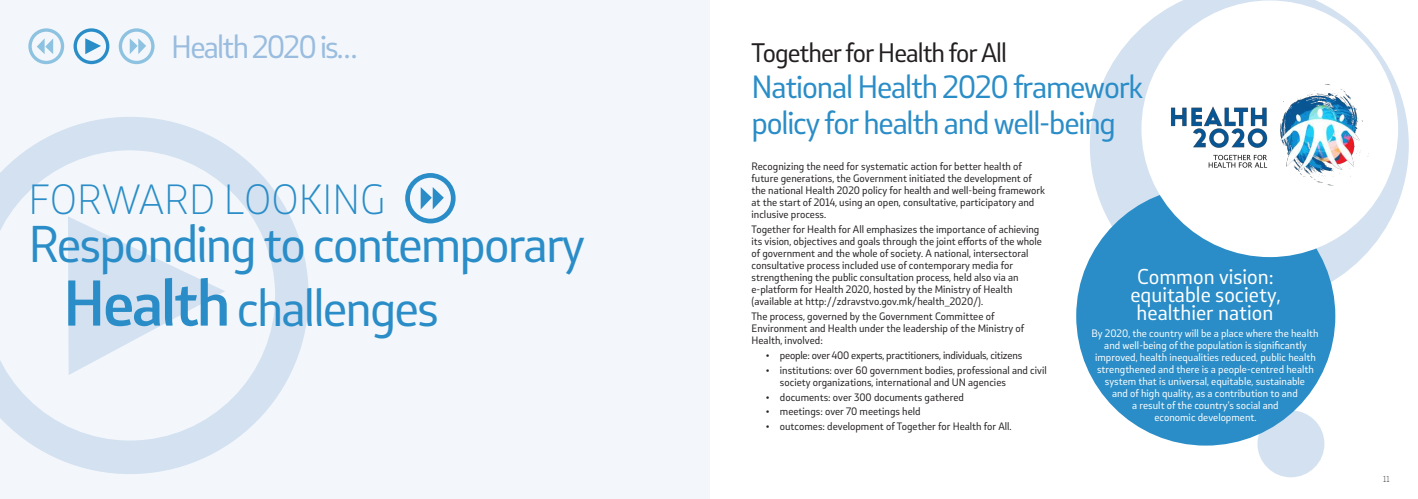
<style>
.page{position:relative;width:1418px;height:499px;background:#fff}
.page>*{position:absolute;margin:0;border:0;box-sizing:border-box;transform-origin:0 0}
.t1{font:48.2px/63.2px "Stobi Sans";letter-spacing:-.04em;color:#2a8dc7}
.t2{font:300 39.4px "Stobi Sans";color:#2a8dc7}
.t3{font:30px/36px "Stobi Sans";letter-spacing:-.04em;color:#2a8dc7}
.t4{font:30px "Stobi Sans";letter-spacing:-.06em;color:#99bcdf}
.t5{font:25px "Stobi Sans";letter-spacing:-.04em;color:#231f20}
.t6{font:20px/18px "Stobi Sans";color:#fff;text-align:center}
.t7{font:10px/12px "Stobi Sans";color:#231f20}
.t8{font:10px/12px "Stobi Sans";color:#fff;text-align:center}
.t9{font:10px "Stobi Sans";letter-spacing:-.02em;color:#231f20}
.t10{font:300 8px "Stobi Sans";color:#231f20}
.s1{font-weight:500;font-size:60.2px}
</style>
<div class="page">
<div style="left:1257px;top:410px;width:67px;height:67px;background:#d3e1f1;border-radius:50%"></div>
<div style="left:0;top:0;width:709px;height:499px;background:#f3f7fb"></div>
<svg style="left:0;top:117px;width:309px;height:357px"></svg>
<svg style="left:68px;top:216px;width:157px;height:159px"></svg>
<svg style="left:74px;top:28px;width:35px;height:36px"></svg>
<svg style="left:119px;top:28px;width:35px;height:36px"></svg>
<svg style="left:28px;top:28px;width:36px;height:36px"></svg>
<svg style="left:405px;top:173px;width:50px;height:50px"></svg>
<svg style="left:1089px;top:0;width:319px;height:305px;fill:#d3e1f1"></svg>
<div style="left:1076px;top:187px;width:259px;height:259px;background:#2a8dc7;border-radius:50%"></div>
<div style="left:1141px;top:0;width:257px;height:257px;background:#fff;border-radius:50%"></div>
<img style="left:1171px;top:84px;width:192px;height:102px">
<h3 class="t4" style="left:171px;top:26px;width:187px">Health 2020 is…</h3>
<h2 class="t2" style="left:28px;top:172px;width:358px">FORWARD LOOKING</h2>
<h1 class="t1" style="left:63px;top:212px;width:523px;text-indent:-35px">Responding to contemporary<br><span class="s1">Health</span> challenges</h1>
<h3 class="t5" style="left:751px;top:35px;width:257px">Together for Health for All</h3>
<h3 class="t3" style="left:751px;top:68px;width:393px">National Health 2020 framework policy for health and well-being</h3>
<p class="t7" style="left:751px;top:160px;width:295px">Recognizing the need for systematic action for better health of future generations, the Government initiated the development of the national Health 2020 policy for health and well-being framework at the start of 2014, using an open, consultative, participatory and inclusive process.</p>
<p class="t7" style="left:751px;top:223px;width:292px">Together for Health for All emphasizes the importance of achieving its vision, objectives and goals through the joint efforts of the whole of government and the whole of society. A national, intersectoral consultative process included use of contemporary media for strengthening the public consultation process, held also via an e-platform for Health 2020, hosted by the Ministry of Health (available at http://zdravstvo.gov.mk/health_2020/).</p>
<p class="t7" style="left:751px;top:310px;width:274px">The process, governed by the Government Committee of<br>Environment and Health under the leadership of the Ministry of<br>Health, involved:</p>
<p class="t9" style="left:765px;top:348px;width:258px">• people: over 400 experts, practitioners, individuals, citizens</p>
<p class="t7" style="left:780px;top:364px;width:268px;text-indent:-14px">• institutions: over 60 government bodies, professional and civil society organizations, international and UN agencies</p>
<p class="t7" style="left:765px;top:391px;width:200px">• documents: over 300 documents gathered</p>
<p class="t7" style="left:765px;top:405px;width:156px">• meetings: over 70 meetings held</p>
<p class="t7" style="left:765px;top:420px;width:247px">• outcomes: development of Together for Health for All.</p>
<h3 class="t6" style="left:1130px;top:267px;width:152px">Common vision: equitable society, healthier nation</h3>
<p class="t8" style="left:1091px;top:326px;width:228px">By 2020, the country will be a place where the health and well-being of the population is significantly improved, health inequalities reduced, public health strengthened and there is a people-centred health system that is universal, equitable, sustainable<br>and of high quality, as a contribution to and<br>a result of the country’s social and<br>economic development.</p>
<p class="t10" style="left:1383px;top:474px;width:8px">11</p>
</div>
